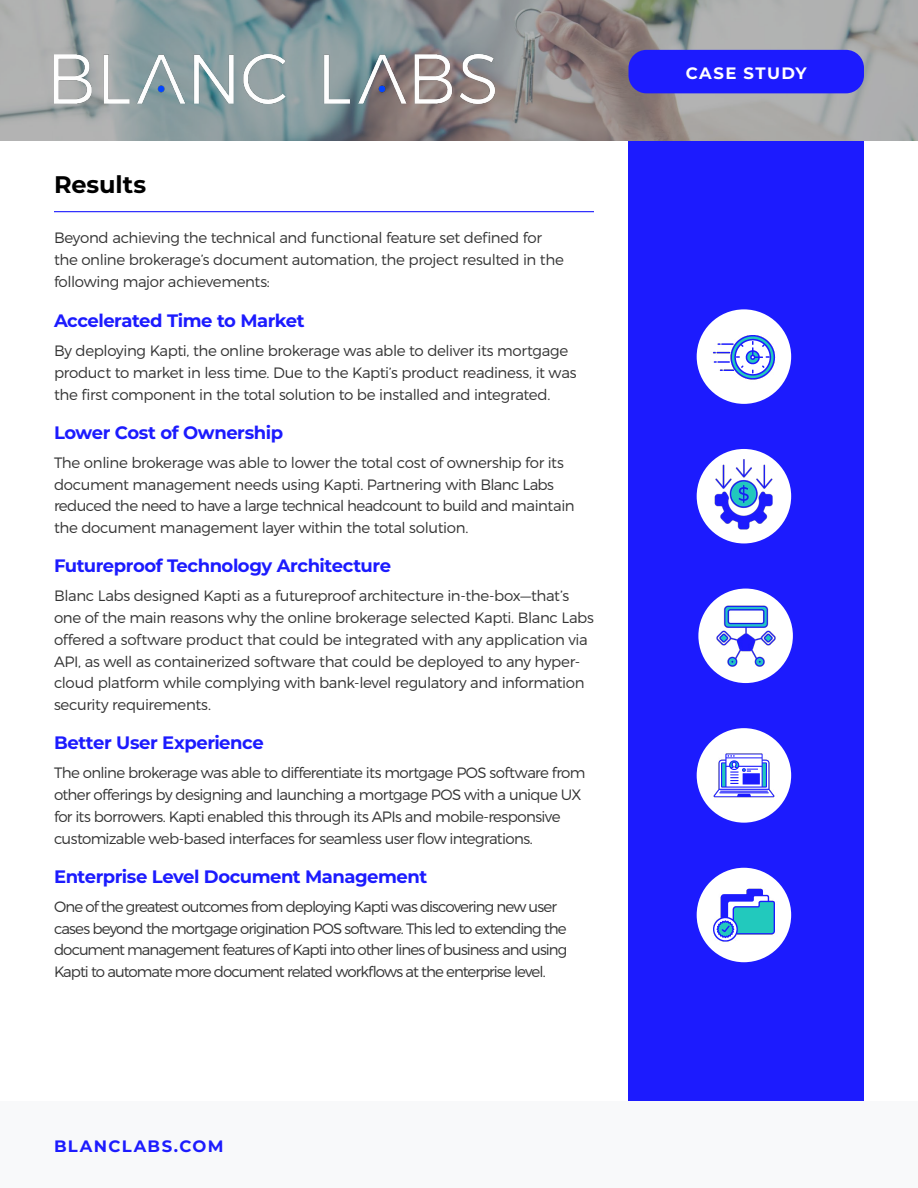
<style>
.page{position:relative;width:918px;height:1188px;background:#fff}
.page>*{position:absolute;margin:0;border:0;box-sizing:border-box;transform-origin:0 0}
.t1{font:700 24px "Montserrat";color:#000}
.t2{font:700 18px "Montserrat";letter-spacing:-.025em;color:#1c1bfe}
.t3{font:700 16.5px "Montserrat";letter-spacing:.08em;color:#1c1bfe}
.t4{font:700 16.5px "Montserrat";letter-spacing:.085em;color:#fff}
.t5{font:300 15px/21.8px "Montserrat";letter-spacing:-.035em;color:#333}
.t6{font:300 15px/21.8px "Montserrat";letter-spacing:-.065em;color:#333}
</style>
<div class="page">
<div style="left:628px;top:18px;width:236px;height:1170px;background:#1c1bfe"></div>
<div style="left:0;top:1101px;width:918px;height:87px;background:#f8f9fa"></div>
<hr style="left:54px;top:211px;width:540px;height:1px;background:#1c1bfe">
<img style="left:696px;top:309px;width:96px;height:95px">
<img style="left:696px;top:449px;width:96px;height:95px">
<img style="left:698px;top:588px;width:95px;height:96px">
<img style="left:696px;top:728px;width:96px;height:95px">
<img style="left:696px;top:867px;width:96px;height:96px">
<img style="left:0;top:0;width:918px;height:141px">
<div style="left:628px;top:50px;width:236px;height:43px;background:#1c1bfe;border-radius:18px"></div>
<img style="left:54px;top:54px;width:441px;height:49px">
<h1 class="t1" style="left:54px;top:167px;width:94px">Results</h1>
<p class="t5" style="left:54px;top:227px;width:511px">Beyond achieving the technical and functional feature set defined for the online brokerage’s document automation, the project resulted in the following major achievements:</p>
<p class="t2" style="left:54px;top:307px;width:252px">Accelerated Time to Market</p>
<p class="t5" style="left:54px;top:340px;width:524px">By deploying Kapti, the online brokerage was able to deliver its mortgage product to market in less time. Due to the Kapti’s product readiness, it was the first component in the total solution to be installed and integrated.</p>
<p class="t2" style="left:54px;top:419px;width:231px">Lower Cost of Ownership</p>
<p class="t5" style="left:54px;top:451px;width:522px">The online brokerage was able to lower the total cost of ownership for its document management needs using Kapti. Partnering with Blanc Labs reduced the need to have a large technical headcount to build and maintain the document management layer within the total solution.</p>
<p class="t2" style="left:54px;top:553px;width:339px">Futureproof Technology Architecture</p>
<p class="t5" style="left:54px;top:585px;width:541px">Blanc Labs designed Kapti as a futureproof architecture in-the-box—that’s one of the main reasons why the online brokerage selected Kapti. Blanc Labs offered a software product that could be integrated with any application via API, as well as containerized software that could be deployed to any hyper&shy;cloud platform while complying with bank-level regulatory and information security requirements.</p>
<p class="t2" style="left:54px;top:730px;width:211px">Better User Experience</p>
<p class="t5" style="left:54px;top:762px;width:533px">The online brokerage was able to differentiate its mortgage POS software from other offerings by designing and launching a mortgage POS with a unique UX for its borrowers. Kapti enabled this through its APIs and mobile-responsive customizable web-based interfaces for seamless user flow integrations.</p>
<p class="t2" style="left:54px;top:863px;width:375px">Enterprise Level Document Management</p>
<p class="t6" style="left:54px;top:895px;width:515px">One of the greatest outcomes from deploying Kapti was discovering new user cases beyond the mortgage origination POS software. This led to extending the document management features of Kapti into other lines of business and using Kapti to automate more document related workflows at the enterprise level.</p>
<p class="t3" style="left:54px;top:1134px;width:171px">BLANCLABS.COM</p>
<p class="t4" style="left:686px;top:61px;width:123px">CASE STUDY</p>
</div>
